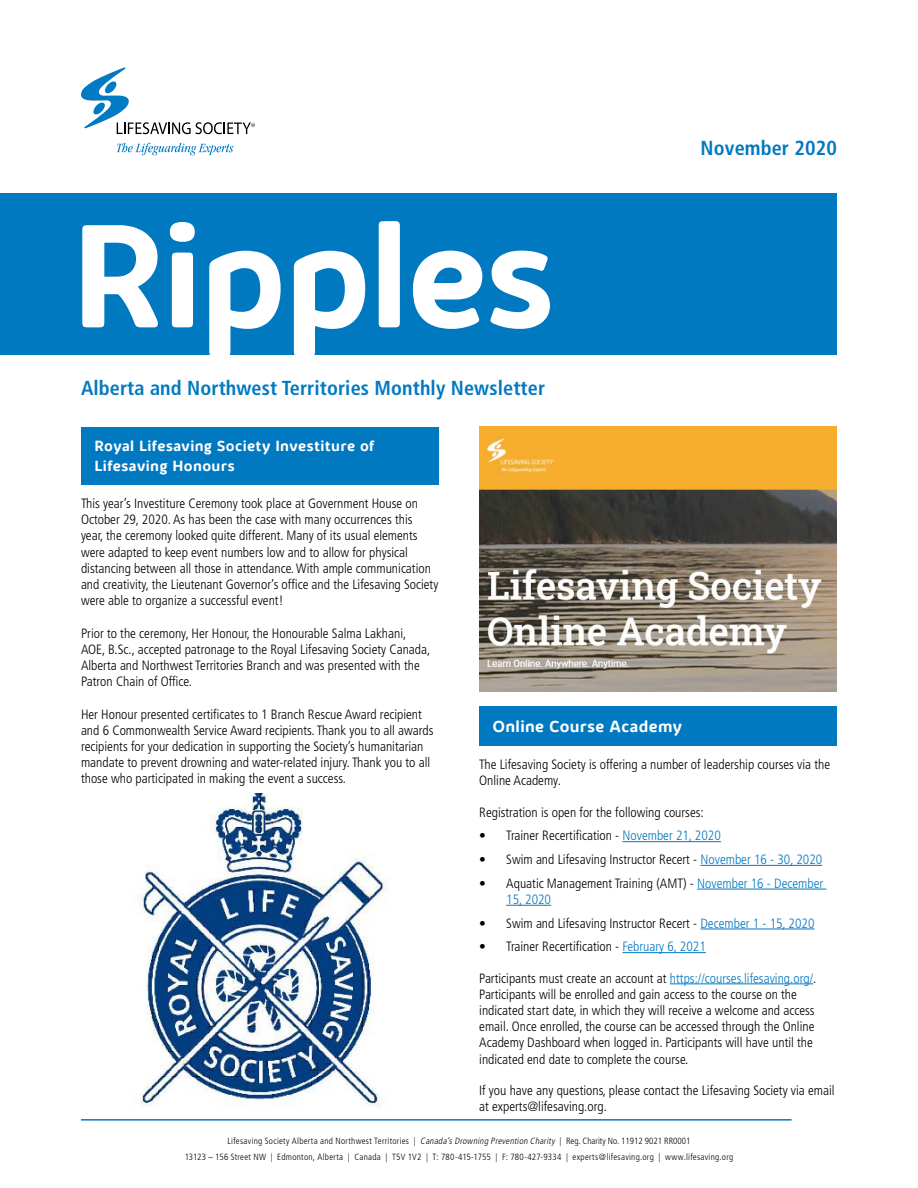
<style>
.page{position:relative;width:918px;height:1188px;background:#fff}
.page>*{position:absolute;margin:0;border:0;box-sizing:border-box;transform-origin:0 0}
.t1{font:700 150px "Kabrio Alternate";letter-spacing:-.02em;color:#fff}
.t2{font:700 condensed 20.25px "Frutiger";letter-spacing:.005em;color:#0079c1}
.t3{font:700 16.5px "Kabrio Alternate";letter-spacing:.025em;color:#fff}
.t4{font:700 15px/19.5px "Kabrio Alternate";letter-spacing:.025em;color:#fff}
.t5{font:300 condensed 13.5px/16.2px "Frutiger";color:#000}
.t6{font:300 condensed 9px/15px "Frutiger";letter-spacing:.03em;color:#000;text-align:center}
.s1{color:#0079c1}
.s2{font-style:italic}
</style>
<div class="page">
<hr style="left:81px;top:1119px;width:711px;height:2px;background:#0079c1">
<div style="left:0;top:193px;width:837px;height:162px;background:#0079c1"></div>
<svg style="left:81px;top:68px;width:174px;height:66px"></svg>
<svg style="left:117px;top:143px;width:116px;height:12px"></svg>
<div style="left:81px;top:427px;width:358px;height:57px;background:#0079c1"></div>
<div style="left:479px;top:706px;width:358px;height:40px;background:#0079c1"></div>
<hr style="left:622px;top:841px;width:99px;height:1px;background:#0079c1">
<hr style="left:700px;top:865px;width:122px;height:1px;background:#0079c1">
<hr style="left:697px;top:889px;width:129px;height:1px;background:#0079c1">
<hr style="left:506px;top:905px;width:45px;height:1px;background:#0079c1">
<hr style="left:700px;top:929px;width:115px;height:1px;background:#0079c1">
<hr style="left:622px;top:952px;width:84px;height:1px;background:#0079c1">
<hr style="left:670px;top:984px;width:143px;height:1px;background:#0079c1">
<img style="left:479px;top:427px;width:358px;height:265px">
<img style="left:138px;top:794px;width:251px;height:313px">
<h1 class="t1" style="left:70px;top:184px;width:487px">Ripples</h1>
<h2 class="t2" style="left:81px;top:376px;width:466px">Alberta and Northwest Territories Monthly Newsletter</h2>
<h2 class="t2" style="left:701px;top:136px;width:138px">November 2020</h2>
<p class="t4" style="left:94px;top:437px;width:282px">Royal Lifesaving Society Investiture of<br>Lifesaving Honours</p>
<p class="t5" style="left:81px;top:495px;width:359px">This year’s Investiture Ceremony took place at Government House on October 29, 2020. As has been the case with many occurrences this year, the ceremony looked quite different. Many of its usual elements were adapted to keep event numbers low and to allow for physical distancing between all those in attendance. With ample communication and creativity, the Lieutenant Governor’s office and the Lifesaving Society were able to organize a successful event!</p>
<p class="t5" style="left:81px;top:625px;width:351px">Prior to the ceremony, Her Honour, the Honourable Salma Lakhani, AOE, B.Sc., accepted patronage to the Royal Lifesaving Society Canada, Alberta and Northwest Territories Branch and was presented with the Patron Chain of Office.</p>
<p class="t5" style="left:81px;top:706px;width:354px">Her Honour presented certificates to 1 Branch Rescue Award recipient and 6 Commonwealth Service Award recipients. Thank you to all awards recipients for your dedication in supporting the Society’s humanitarian mandate to prevent drowning and water-related injury. Thank you to all those who participated in making the event a success.</p>
<p class="t3" style="left:493px;top:716px;width:191px">Online Course Academy</p>
<p class="t5" style="left:479px;top:757px;width:353px">The Lifesaving Society is offering a number of leadership courses via the<br>Online Academy.</p>
<p class="t5" style="left:479px;top:804px;width:226px">Registration is open for the following courses:</p>
<p class="t5" style="left:479px;top:828px;width:243px">• Trainer Recertification - <span class="s1">November 21, 2020</span></p>
<p class="t5" style="left:479px;top:851px;width:345px">• Swim and Lifesaving Instructor Recert - <span class="s1">November 16 - 30, 2020</span></p>
<p class="t5" style="left:506px;top:875px;width:318px;text-indent:-27px">• Aquatic Management Training (AMT) - <span class="s1">November 16 - December<br>15, 2020</span></p>
<p class="t5" style="left:479px;top:915px;width:337px">• Swim and Lifesaving Instructor Recert - <span class="s1">December 1 - 15, 2020</span></p>
<p class="t5" style="left:479px;top:939px;width:228px">• Trainer Recertification - <span class="s1">February 6, 2021</span></p>
<p class="t5" style="left:479px;top:970px;width:339px">Participants must create an account at <span class="s1">https://courses.lifesaving.org/</span>.<br>Participants will be enrolled and gain access to the course on the indicated start date, in which they will receive a welcome and access email. Once enrolled, the course can be accessed through the Online Academy Dashboard when logged in. Participants will have until the indicated end date to complete the course.</p>
<p class="t5" style="left:479px;top:1082px;width:357px">If you have any questions, please contact the Lifesaving Society via email at experts@lifesaving.org.</p>
<p class="t6" style="left:185px;top:1134px;width:550px">Lifesaving Society Alberta and Northwest Territories | <span class="s2">Canada’sDrowning Prevention Charity</span> | Reg. Charity No. 11912 9021 RR0001<br>13123 – 156 Street NW | Edmonton, Alberta | Canada | T5V 1V2 | T: 780-415-1755 | F: 780-427-9334 | experts@lifesaving.org | www.lifesaving.org</p>
</div>
